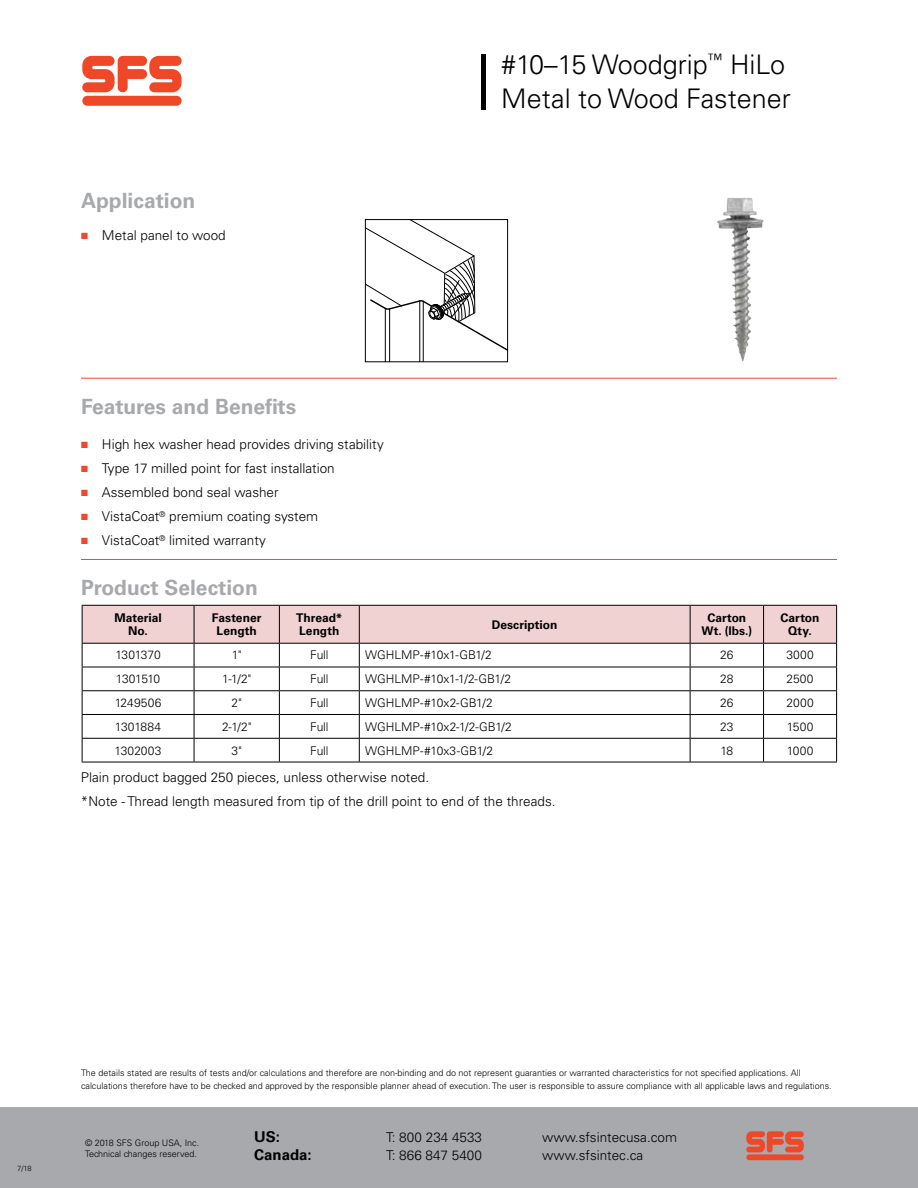
<style>
.page{position:relative;width:918px;height:1188px;background:#fff}
.page>*{position:absolute;margin:0;border:0;box-sizing:border-box;transform-origin:0 0}
.t1{font:300 27px/34.5px "Univers LT Std";color:#000}
.t2{font:700 21px "Univers LT Std";color:#a7a9ac}
.t3{font:700 15px "Univers LT Std";color:#000}
.t4{font:300 13.5px/24px "Univers LT Std";color:#000}
.t5{font:300 12px "Univers LT Std";color:#000}
.t6{font:700 12px/13.5px "Univers LT Std";color:#000;text-align:center}
.t7{font:300 12px "Univers LT Std";letter-spacing:-.02em;color:#000}
.t8{font:300 12px "Univers LT Std";letter-spacing:-.045em;color:#000}
.t9{font:300 9px/10.8px "Univers LT Std";color:#000}
.t10{font:300 7.5px "Univers LT Std";color:#000}
.s1{color:#ef4929}
</style>
<div class="page">
<hr style="left:482px;top:54px;width:4px;height:55px;background:#000">
<div style="left:0;top:1107px;width:918px;height:81px;background:#a7a9ac"></div>
<div style="left:82px;top:96px;width:100px;height:10px;background:#ef4829;border-radius:5px"></div>
<svg style="left:82px;top:56px;width:100px;height:36px"></svg>
<div style="left:746px;top:1154px;width:58px;height:6px;background:#ef4829;border-radius:3px"></div>
<svg style="left:746px;top:1131px;width:58px;height:21px"></svg>
<hr style="left:81px;top:378px;width:756px;height:1px;background:#ef4929">
<hr style="left:81px;top:559px;width:756px;height:1px;background:#ef4929">
<img style="left:717px;top:198px;width:34px;height:139px">
<hr style="left:419px;top:301px;width:1px;height:61px;background:#000">
<hr style="left:423px;top:301px;width:1px;height:61px;background:#000">
<hr style="left:385px;top:308px;width:1px;height:54px;background:#000">
<hr style="left:389px;top:309px;width:1px;height:53px;background:#000">
<svg style="left:367px;top:221px;width:139px;height:134px"></svg>
<div style="left:365px;top:219px;width:143px;height:143px;border:1px solid #000"></div>
<hr style="left:359px;top:762px;width:331px;height:1px;background:#000">
<hr style="left:690px;top:762px;width:74px;height:1px;background:#000">
<hr style="left:764px;top:762px;width:73px;height:1px;background:#000">
<svg style="left:82px;top:605px;width:755px;height:157px"></svg>
<hr style="left:194px;top:738px;width:85px;height:1px;background:#000">
<hr style="left:279px;top:738px;width:80px;height:1px;background:#000">
<hr style="left:82px;top:762px;width:112px;height:1px;background:#000">
<hr style="left:194px;top:762px;width:85px;height:1px;background:#000">
<hr style="left:279px;top:762px;width:80px;height:1px;background:#000">
<h2 class="t2" style="left:81px;top:188px;width:116px">Application</h2>
<h3 class="t4" style="left:81px;top:223px;width:146px"><span class="s1">■</span> Metal panel to wood</h3>
<h2 class="t2" style="left:81px;top:394px;width:217px">Features and Benefits</h2>
<h3 class="t4" style="left:81px;top:432px;width:304px"><span class="s1">■</span> High hex washer head provides driving stability</h3>
<h3 class="t4" style="left:81px;top:456px;width:255px"><span class="s1">■</span> Type 17 milled point for fast installation</h3>
<h3 class="t4" style="left:81px;top:480px;width:199px"><span class="s1">■</span> Assembled bond seal washer</h3>
<h3 class="t4" style="left:81px;top:504px;width:239px"><span class="s1">■</span> VistaCoat<sup>®</sup> premium coating system</h3>
<h3 class="t4" style="left:81px;top:528px;width:186px"><span class="s1">■</span> VistaCoat<sup>®</sup> limited warranty</h3>
<h1 class="t1" style="left:501px;top:47px;width:291px">#10–15 Woodgrip<sup>™</sup> HiLo<br>Metal to Wood Fastener</h1>
<h2 class="t2" style="left:81px;top:575px;width:178px">Product Selection</h2>
<h3 class="t6" style="left:114px;top:611px;width:49px">Material<br>No.</h3>
<h3 class="t6" style="left:212px;top:611px;width:51px">Fastener<br>Length</h3>
<h3 class="t6" style="left:296px;top:611px;width:48px;text-align:left">Thread*<br>Length</h3>
<h3 class="t6" style="left:492px;top:618px;width:67px">Description</h3>
<h3 class="t6" style="left:702px;top:611px;width:52px">Carton<br>Wt. (lbs.)</h3>
<h3 class="t6" style="left:781px;top:611px;width:40px">Carton<br>Qty.</h3>
<h3 class="t7" style="left:115px;top:648px;width:47px">1301370</h3>
<h3 class="t5" style="left:232px;top:648px;width:11px">1"</h3>
<h3 class="t5" style="left:310px;top:648px;width:20px">Full</h3>
<h3 class="t5" style="left:365px;top:648px;width:128px">WGHLMP-#10x1-GB1/2</h3>
<h3 class="t5" style="left:720px;top:648px;width:15px">26</h3>
<h3 class="t5" style="left:786px;top:648px;width:29px">3000</h3>
<h3 class="t8" style="left:116px;top:672px;width:46px">1301510</h3>
<h3 class="t5" style="left:222px;top:672px;width:31px">1-1/2"</h3>
<h3 class="t5" style="left:310px;top:672px;width:20px">Full</h3>
<h3 class="t5" style="left:365px;top:672px;width:147px">WGHLMP-#10x1-1/2-GB1/2</h3>
<h3 class="t5" style="left:720px;top:672px;width:15px">28</h3>
<h3 class="t5" style="left:787px;top:672px;width:29px">2500</h3>
<h3 class="t5" style="left:115px;top:696px;width:48px">1249506</h3>
<h3 class="t5" style="left:232px;top:696px;width:12px">2"</h3>
<h3 class="t5" style="left:310px;top:696px;width:20px">Full</h3>
<h3 class="t5" style="left:365px;top:696px;width:129px">WGHLMP-#10x2-GB1/2</h3>
<h3 class="t5" style="left:720px;top:696px;width:15px">26</h3>
<h3 class="t5" style="left:786px;top:696px;width:29px">2000</h3>
<h3 class="t5" style="left:115px;top:719px;width:48px">1301884</h3>
<h3 class="t5" style="left:222px;top:719px;width:31px">2-1/2"</h3>
<h3 class="t5" style="left:310px;top:719px;width:20px">Full</h3>
<h3 class="t5" style="left:365px;top:719px;width:148px">WGHLMP-#10x2-1/2-GB1/2</h3>
<h3 class="t5" style="left:720px;top:719px;width:15px">23</h3>
<h3 class="t5" style="left:787px;top:719px;width:28px">1500</h3>
<h3 class="t5" style="left:115px;top:743px;width:48px">1302003</h3>
<h3 class="t5" style="left:232px;top:743px;width:12px">3"</h3>
<h3 class="t5" style="left:310px;top:743px;width:20px">Full</h3>
<h3 class="t5" style="left:365px;top:743px;width:129px">WGHLMP-#10x3-GB1/2</h3>
<h3 class="t5" style="left:720px;top:743px;width:14px">18</h3>
<h3 class="t5" style="left:787px;top:743px;width:28px">1000</h3>
<h3 class="t4" style="left:81px;top:765px;width:476px">Plain product bagged 250 pieces, unless otherwise noted.<br>*Note - Thread length measured from tip of the drill point to end of the threads.</h3>
<p class="t10" style="left:17px;top:1163px;width:16px">7/18</p>
<p class="t9" style="left:81px;top:1066px;width:752px;line-height:13.5px">The details stated are results of tests and/or calculations and therefore are non-binding and do not represent guaranties or warranted characteristics for not specified applications. All calculations therefore have to be checked and approved by the responsible planner ahead of execution. The user is responsible to assure compliance with all applicable laws and regulations.</p>
<p class="t9" style="left:85px;top:1137px;width:116px">© 2018 SFS Group USA, Inc.<br>Technical changes reserved.</p>
<h3 class="t3" style="left:254px;top:1127px;width:27px">US:</h3>
<h3 class="t4" style="left:386px;top:1125px;width:97px">T: 800 234 4533</h3>
<h3 class="t4" style="left:542px;top:1125px;width:136px">www.sfsintecusa.com</h3>
<h3 class="t3" style="left:254px;top:1145px;width:59px">Canada:</h3>
<h3 class="t4" style="left:386px;top:1143px;width:97px">T: 866 847 5400</h3>
<h3 class="t4" style="left:542px;top:1143px;width:102px">www.sfsintec.ca</h3>
</div>
